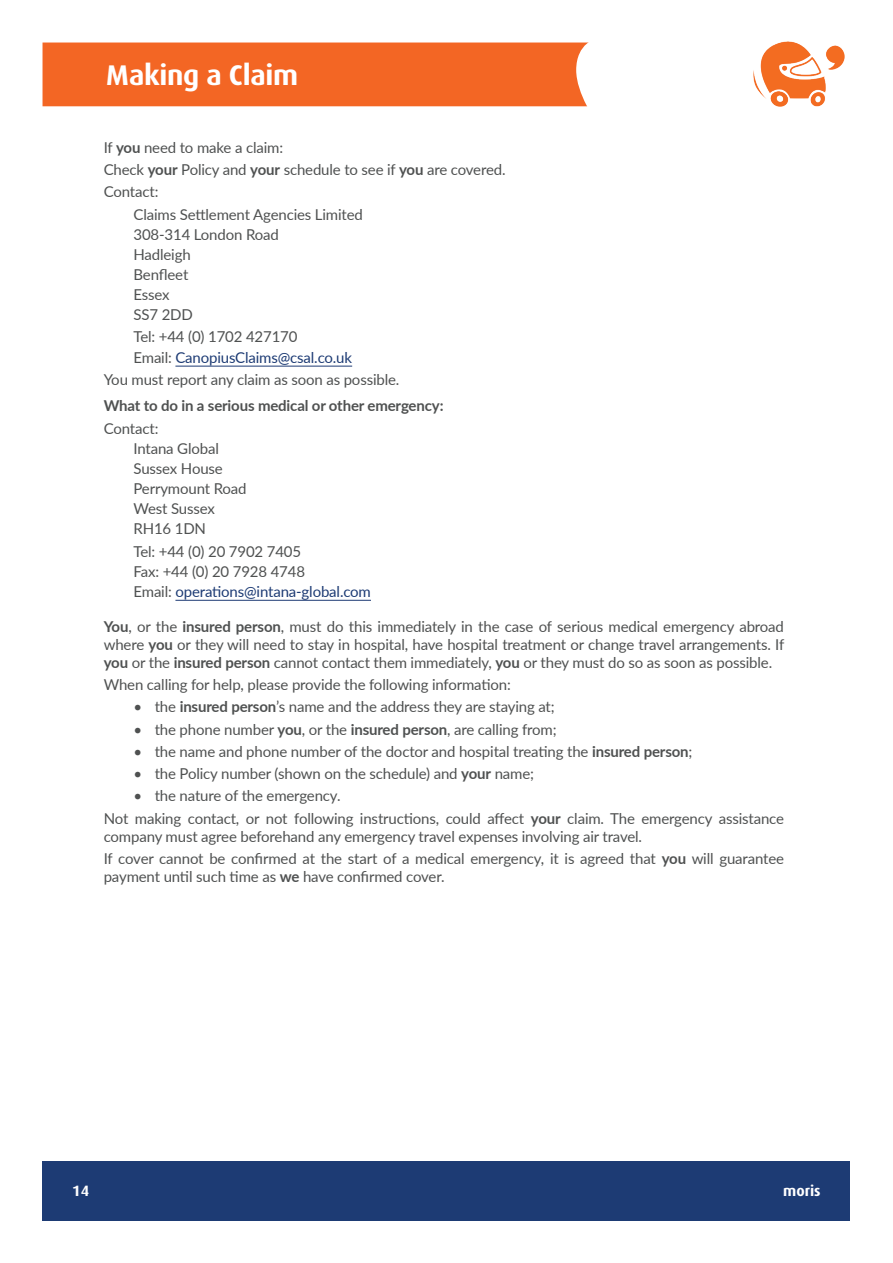
<style>
.page{position:relative;width:893px;height:1263px;background:#fff}
.page>*{position:absolute;margin:0;border:0;box-sizing:border-box;transform-origin:0 0}
.t1{font:700 28.5px "Dax";letter-spacing:-.01em;color:#fff}
.t2{font:15px/20.1px "Lato";letter-spacing:-.01em;color:#4f5151}
.t3{font:700 15px "Lato";letter-spacing:-.01em;color:#4f5151}
.t4{font:700 15px "Dax";color:#fff}
.s1{font-weight:700}
.s2{color:#1d3b74}
</style>
<div class="page">
<div style="left:43px;top:1161px;width:807px;height:59px;background:#1d3b74"></div>
<img style="left:753px;top:41px;width:92px;height:66px">
<div style="left:43px;top:42px;width:546px;height:65px;background:#f36624"></div>
<hr style="left:175px;top:366px;width:177px;height:1px;background:#1d3b74">
<hr style="left:175px;top:600px;width:196px;height:1px;background:#1d3b74">
<h1 class="t1" style="left:106px;top:59px;width:193px">Making a Claim</h1>
<p class="t2" style="left:104px;top:137px;width:181px">If <span class="s1">you</span> need to make a claim:</p>
<p class="t2" style="left:104px;top:159px;width:403px">Check <span class="s1">your</span> Policy and <span class="s1">your</span> schedule to see if <span class="s1">you</span> are covered.</p>
<p class="t2" style="left:104px;top:181px;width:56px">Contact:</p>
<p class="t2" style="left:134px;top:203px;width:231px">Claims Settlement Agencies Limited</p>
<p class="t2" style="left:134px;top:224px;width:147px">308-314 London Road<br>Hadleigh<br>Benfleet<br>Essex<br>SS7 2DD</p>
<p class="t2" style="left:134px;top:326px;width:220px">Tel: +44 (0) 1702 427170<br>Email: <span class="s2">CanopiusClaims@csal.co.uk</span></p>
<p class="t2" style="left:104px;top:369px;width:297px">You must report any claim as soon as possible.</p>
<p class="t3" style="left:104px;top:395px;width:341px">What to do in a serious medical or other emergency:</p>
<p class="t2" style="left:134px;top:417px;width:115px;text-indent:-30px">Contact:<br>Intana Global<br>Sussex House<br>Perrymount Road<br>West Sussex<br>RH16 1DN</p>
<p class="t2" style="left:134px;top:540px;width:239px">Tel: +44 (0) 20 7902 7405<br>Fax: +44 (0) 20 7928 4748<br>Email: <span class="s2">operations@intana-global.com</span></p>
<p class="t2" style="left:104px;top:617px;width:682px;line-height:18px;text-align:justify"><span class="s1">You</span>, or the <span class="s1">insured person</span>, must do this immediately in the case of serious medical emergency abroad where <span class="s1">you</span> or they will need to stay in hospital, have hospital treatment or change travel arrangements. If <span class="s1">you</span> or the <span class="s1">insured person</span> cannot contact them immediately, <span class="s1">you</span> or they must do so as soon as possible.</p>
<p class="t2" style="left:104px;top:674px;width:409px">When calling for help, please provide the following information:</p>
<p class="t2" style="left:134px;top:696px;width:423px">• the <span class="s1">insured person</span>’s name and the address they are staying at;</p>
<p class="t2" style="left:133px;top:718px;width:425px">• the phone number <span class="s1">you</span>, or the <span class="s1">insured person</span>, are calling from;</p>
<p class="t2" style="left:133px;top:741px;width:560px">• the name and phone number of the doctor and hospital treating the <span class="s1">insured person</span>;</p>
<p class="t2" style="left:133px;top:763px;width:402px">• the Policy number (shown on the schedule) and <span class="s1">your</span> name;</p>
<p class="t2" style="left:104px;top:784px;width:682px;line-height:22.2px;text-indent:30px">• the nature of the emergency.<br>Not making contact, or not following instructions, could affect <span class="s1">your</span> claim. The emergency assistance</p>
<p class="t2" style="left:104px;top:824px;width:682px;line-height:22.2px">company must agree beforehand any emergency travel expenses involving air travel.<br>If cover cannot be confirmed at the start of a medical emergency, it is agreed that <span class="s1">you</span> will guarantee</p>
<p class="t2" style="left:104px;top:866px;width:342px">payment until such time as <span class="s1">we</span> have confirmed cover.</p>
<p class="t4" style="left:72px;top:1183px;width:18px">14</p>
<p class="t4" style="left:783px;top:1183px;width:39px">moris</p>
</div>
